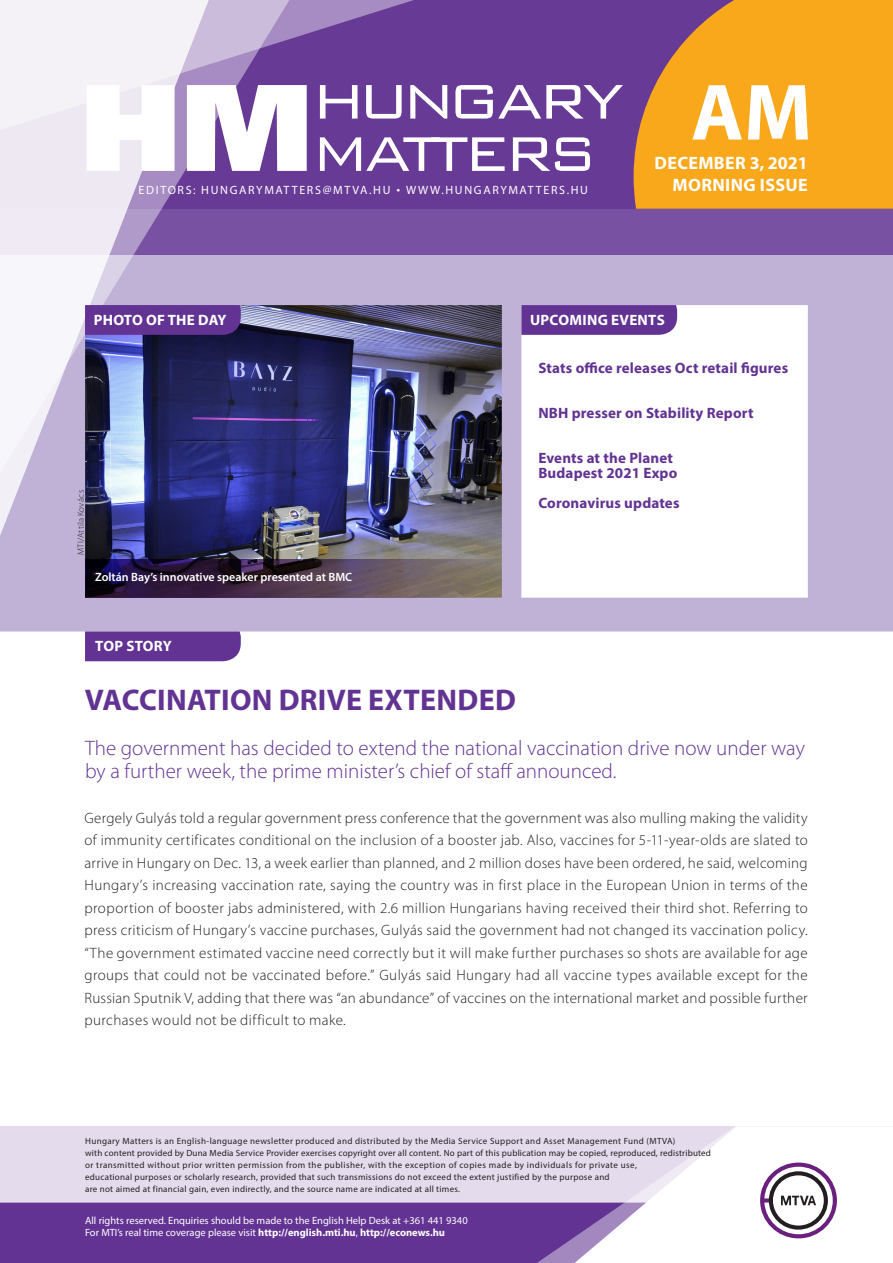
<style>
.page{position:relative;width:893px;height:1263px;background:#fff}
.page>*{position:absolute;margin:0;border:0;box-sizing:border-box;transform-origin:0 0}
.t1{font:700 80.55px "Myriad Pro";color:#fff}
._00_borito_cimsor{font:700 30px "Myriad Pro";letter-spacing:.01em;color:#623393}
._00_borito_alcimsor{font:300 21px/22.5px "Myriad Pro";color:#623393}
.t2{font:700 18px/22.5px "Myriad Pro";letter-spacing:.02em;color:#fff;text-align:right}
._03_kenyer_szöveg-1{font:300 15px/22.5px "Myriad Pro";letter-spacing:.025em;color:#231f20;text-align:justify}
._00_borito_cimsorkic{font:700 15px/15px "Myriad Pro";letter-spacing:.01em;color:#623393}
.t3{font:700 15px "Myriad Pro";letter-spacing:.02em;color:#fff}
.t4{font:12px "Myriad Pro";letter-spacing:.14em;color:#fff}
._04_kepalairas{font:600 12px "Myriad Pro";color:#fff}
.t5{font:10.5px/12px "Myriad Pro";color:#fff}
.t6{font:9px/12px "Myriad Pro";letter-spacing:.03em;color:#231f20}
._03_kenyer_szöveg-1-2{font:300 9px "Myriad Pro";letter-spacing:.03em;color:#231f20}
.s1{font-family:"Geogrotesque"}
.s2{font-weight:700}
</style>
<div class="page">
<div style="left:0;top:1126px;width:893px;height:137px;background:#e4dcec"></div>
<div style="left:0;top:1202px;width:506px;height:61px;background:#623393"></div>
<svg style="left:506px;top:1202px;width:69px;height:61px;background:#6b3e99"></svg>
<svg style="left:575px;top:1126px;width:318px;height:137px"></svg>
<svg style="left:0;top:255px;width:893px;height:376px"></svg>
<div style="left:0;top:0;width:893px;height:255px;background:linear-gradient(to bottom,#633493,#72489e)"></div>
<svg style="left:634px;top:0;width:259px;height:209px;background:#ea9c26"></svg>
<svg style="left:225px;top:221px;width:83px;height:287px;background:#56508e"></svg>
<svg style="left:225px;top:0;width:257px;height:221px;background:#744c9f"></svg>
<svg style="left:0;top:0;width:225px;height:610px"></svg>
<svg style="left:87px;top:85px;width:88px;height:86px"></svg>
<svg style="left:187px;top:85px;width:120px;height:86px"></svg>
<svg style="left:320px;top:85px;width:37px;height:34px"></svg>
<svg style="left:366px;top:85px;width:36px;height:34px"></svg>
<svg style="left:410px;top:85px;width:37px;height:34px"></svg>
<svg style="left:455px;top:85px;width:168px;height:34px"></svg>
<svg style="left:320px;top:137px;width:185px;height:34px"></svg>
<svg style="left:513px;top:137px;width:77px;height:34px"></svg>
<div style="left:85px;top:631px;width:156px;height:30px;background:#623393"></div>
<svg style="left:521px;top:305px;width:156px;height:30px;background:#653795"></svg>
<div style="left:85px;top:305px;width:156px;height:30px;background:#623393"></div>
<svg style="left:85px;top:559px;width:417px;height:39px;background:#49384b"></svg>
<p class="t4" style="left:139px;top:182px;width:451px">EDITORS: HUNGARYMATTERS@MTVA.HU <span class="s1">¬</span> WWW.HUNGARYMATTERS.HU</p>
<h1 class="t1" style="left:691px;top:60px;width:122px">AM</h1>
<p class="t2" style="left:654px;top:151px;width:155px">DECEMBER 3, 2021<br>MORNING ISSUE</p>
<p class="t3" style="left:94px;top:310px;width:134px">PHOTO OF THE DAY</p>
<p class="t3" style="left:530px;top:310px;width:136px">UPCOMING EVENTS</p>
<p class="_03_kenyer_szöveg-1-2" style="left:76px;top:555px;width:66px;rotate:-90deg">MTI/Attila Kovács</p>
<p class="_04_kepalairas" style="left:95px;top:569px;width:259px">Zoltán Bay’s innovative speaker presented at BMC</p>
<p class="_00_borito_cimsorkic" style="left:538px;top:360px;width:251px">Stats office releases Oct retail figures</p>
<p class="_00_borito_cimsorkic" style="left:538px;top:405px;width:217px">NBH presser on Stability Report</p>
<p class="_00_borito_cimsorkic" style="left:538px;top:450px;width:140px">Events at the Planet<br>Budapest 2021 Expo</p>
<p class="_00_borito_cimsorkic" style="left:538px;top:495px;width:143px">Coronavirus updates</p>
<p class="t3" style="left:95px;top:636px;width:78px">TOP STORY</p>
<p class="_00_borito_cimsor" style="left:85px;top:680px;width:433px">VACCINATION DRIVE EXTENDED</p>
<p class="_00_borito_alcimsor" style="left:85px;top:737px;width:721px">The government has decided to extend the national vaccination drive now under way by a further week, the prime minister’s chief of staff announced.</p>
<p class="_03_kenyer_szöveg-1" style="left:85px;top:806px;width:725px">Gergely Gulyás told a regular government press conference that the government was also mulling making the validity of immunity certificates conditional on the inclusion of a booster jab. Also, vaccines for 5-11-year-olds are slated to arrive in Hungary on Dec. 13, a week earlier than planned, and 2 million doses have been ordered, he said, welcoming Hungary’s increasing vaccination rate, saying the country was in first place in the European Union in terms of the proportion of booster jabs administered, with 2.6 million Hungarians having received their third shot. Referring to press criticism of Hungary’s vaccine purchases, Gulyás said the government had not changed its vaccination policy. “The government estimated vaccine need correctly but it will make further purchases so shots are available for age groups that could not be vaccinated before.” Gulyás said Hungary had all vaccine types available except for the Russian Sputnik V, adding that there was “an abundance” of vaccines on the international market and possible further purchases would not be difficult to make.</p>
<p class="t6" style="left:85px;top:1134px;width:627px">Hungary Matters is an English-language newsletter produced and distributed by the Media Service Support and Asset Management Fund (MTVA)<br>with content provided by Duna Media Service Provider exercises copyright over all content. No part of this publication may be copied, reproduced, redistributed or transmitted without prior written permission from the publisher, with the exception of copies made by individuals for private use,<br>educational purposes or scholarly research, provided that such transmissions do not exceed the extent justified by the purpose and<br>are not aimed at financial gain, even indirectly, and the source name are indicated at all times.</p>
<p class="t5" style="left:85px;top:1214px;width:384px">All rights reserved. Enquiries should be made to the English Help Desk at +361 441 9340<br>For MTI’s real time coverage please visit <span class="s2">http://english.mti.hu</span>, <span class="s2">http://econews.hu</span></p>
</div>
